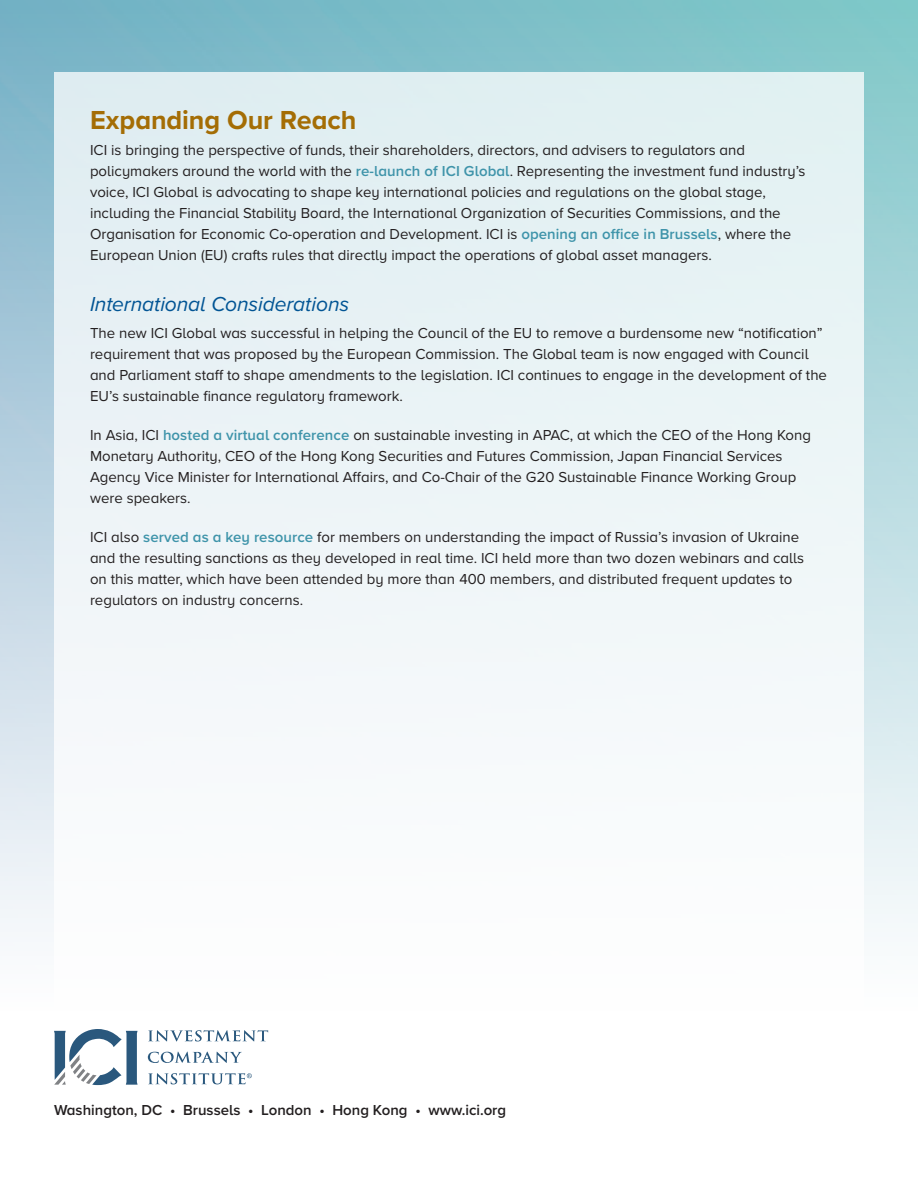
<style>
.page{position:relative;width:918px;height:1188px;background:#fff}
.page>*{position:absolute;margin:0;border:0;box-sizing:border-box;transform-origin:0 0}
.Heading_2{font:700 27px "Proxima Nova";letter-spacing:-.005em;color:#a46d05}
.Heading_3{font:italic 21px "Proxima Nova";letter-spacing:-.005em;color:#015494}
.t1{font:15px/21px "Proxima Nova";color:#231f20}
.t2{font:600 15px "Proxima Nova";color:#231f20}
.s1{font-weight:600;color:#3f94aa}
</style>
<div class="page">
<div style="left:54px;top:72px;width:810px;height:1116px;background:linear-gradient(to bottom,#e0eef1,#fff)"></div>
<svg style="left:148px;top:1030px;width:120px;height:11px"></svg>
<svg style="left:148px;top:1052px;width:94px;height:11px"></svg>
<svg style="left:54px;top:1029px;width:84px;height:56px"></svg>
<svg style="left:148px;top:1073px;width:104px;height:11px"></svg>
<p class="Heading_2" style="left:90px;top:100px;width:268px">Expanding Our Reach</p>
<p class="t1" style="left:90px;top:139px;width:717px">ICI is bringing the perspective of funds, their shareholders, directors, and advisers to regulators and policymakers around the world with the <span class="s1">re-launch of ICI Global</span>. Representing the investment fund industry’s voice, ICI Global is advocating to shape key international policies and regulations on the global stage, including the Financial Stability Board, the International Organization of Securities Commissions, and the Organisation for Economic Co-operation and Development. ICI is <span class="s1">opening an office in Brussels</span>, where the European Union (EU) crafts rules that directly impact the operations of global asset managers.</p>
<p class="Heading_3" style="left:90px;top:288px;width:261px">International Considerations</p>
<p class="t1" style="left:90px;top:322px;width:739px">The new ICI Global was successful in helping the Council of the EU to remove a burdensome new “notification” requirement that was proposed by the European Commission. The Global team is now engaged with Council and Parliament staff to shape amendments to the legislation. ICI continues to engage in the development of the EU’s sustainable finance regulatory framework.</p>
<p class="t1" style="left:90px;top:424px;width:723px">In Asia, ICI <span class="s1">hosted a virtual conference</span> on sustainable investing in APAC, at which the CEO of the Hong Kong Monetary Authority, CEO of the Hong Kong Securities and Futures Commission, Japan Financial Services Agency Vice Minister for International Affairs, and Co-Chair of the G20 Sustainable Finance Working Group were speakers.</p>
<p class="t1" style="left:90px;top:526px;width:716px">ICI also <span class="s1">served as a key resource</span> for members on understanding the impact of Russia’s invasion of Ukraine and the resulting sanctions as they developed in real time. ICI held more than two dozen webinars and calls on this matter, which have been attended by more than 400 members, and distributed frequent updates to regulators on industry concerns.</p>
<p class="t2" style="left:54px;top:1098px;width:454px">Washington, DC • Brussels • London • Hong Kong • www.ici.org</p>
</div>
